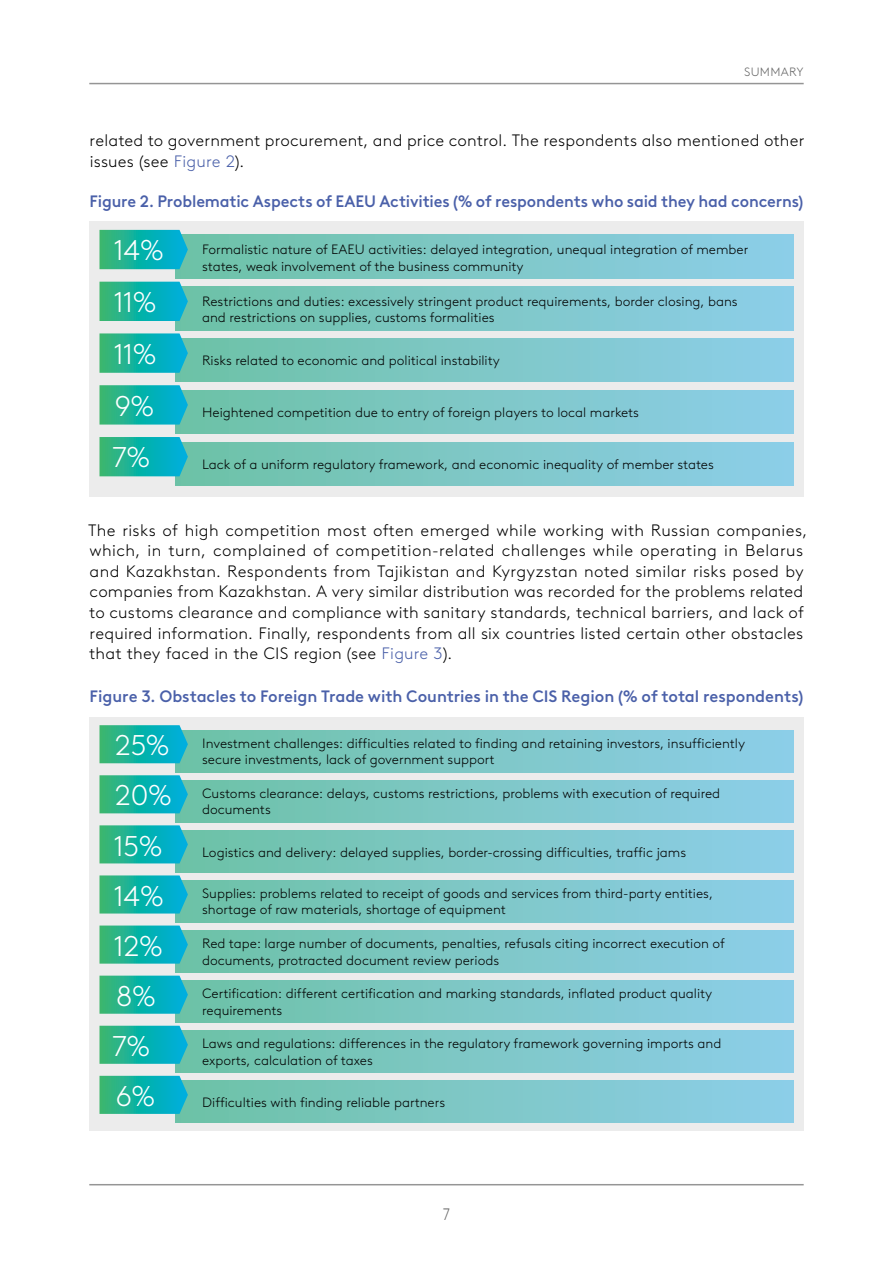
<style>
.page{position:relative;width:893px;height:1263px;background:#fff}
.page>*{position:absolute;margin:0;border:0;box-sizing:border-box;transform-origin:0 0}
.t1{font:300 28.5px "Brown LL Cyr";color:#fff}
.t2{font:300 16.5px/20.5px "Brown LL Cyr";letter-spacing:.015em;color:#000}
.t3{font:500 16.5px "Brown LL Cyr";letter-spacing:-.005em;color:#4a60a9}
.t4{font:300 16.5px "Brown LL Cyr";color:#636363;scale:.8 1}
.t5{font:300 13.5px/16.2px "Brown LL Cyr";color:#000}
.t6{font:300 12px "Brown LL Cyr";letter-spacing:.02em;color:#636363}
.s1{color:#4a60a9}
.s2{font-size:28.5px;color:#fff}
</style>
<div class="page">
<hr style="left:89px;top:83px;width:715px;height:1px;background:#959595">
<hr style="left:89px;top:1184px;width:715px;height:1px;background:#959595">
<div style="left:89px;top:222px;width:715px;height:275px;background:#ececec"></div>
<div style="left:176px;top:235px;width:617px;height:43px;background:linear-gradient(to right,#6dc1a6,#8ecee9)"></div>
<svg style="left:99px;top:230px;width:89px;height:39px;background:#18b3a7"></svg>
<div style="left:176px;top:287px;width:617px;height:43px;background:linear-gradient(to right,#6dc1a6,#8dcee9)"></div>
<svg style="left:99px;top:282px;width:89px;height:39px;background:#18b3a7"></svg>
<div style="left:176px;top:338px;width:617px;height:44px;background:linear-gradient(to right,#6dc1a6,#8dcee9)"></div>
<svg style="left:99px;top:333px;width:89px;height:40px;background:#1cb4a8"></svg>
<div style="left:176px;top:390px;width:617px;height:44px;background:linear-gradient(to right,#6dc1a6,#8dcee9)"></div>
<svg style="left:99px;top:385px;width:89px;height:40px;background:#1cb4a8"></svg>
<div style="left:176px;top:442px;width:617px;height:43px;background:linear-gradient(to right,#6dc1a6,#8ecee9)"></div>
<svg style="left:99px;top:437px;width:89px;height:39px;background:#19b3a7"></svg>
<div style="left:89px;top:717px;width:715px;height:414px;background:#ececec"></div>
<div style="left:176px;top:730px;width:617px;height:42px;background:linear-gradient(to right,#6dc1a6,#8dcee9)"></div>
<svg style="left:99px;top:725px;width:89px;height:38px;background:#1ab3a7"></svg>
<div style="left:176px;top:780px;width:617px;height:42px;background:linear-gradient(to right,#6dc1a6,#8dcee9)"></div>
<svg style="left:99px;top:775px;width:89px;height:38px;background:#1ab3a8"></svg>
<div style="left:176px;top:830px;width:617px;height:42px;background:linear-gradient(to right,#6dc1a6,#8dcee9)"></div>
<svg style="left:99px;top:825px;width:89px;height:38px;background:#1ab3a8"></svg>
<div style="left:176px;top:980px;width:617px;height:42px;background:linear-gradient(to right,#6dc1a6,#8dcee9)"></div>
<svg style="left:99px;top:976px;width:89px;height:38px;background:#1ab3a7"></svg>
<div style="left:176px;top:880px;width:617px;height:42px;background:linear-gradient(to right,#6dc1a6,#8dcee9)"></div>
<svg style="left:99px;top:875px;width:89px;height:38px;background:#1bb4a8"></svg>
<div style="left:176px;top:1030px;width:617px;height:43px;background:linear-gradient(to right,#6dc1a6,#8dcee9)"></div>
<svg style="left:99px;top:1026px;width:89px;height:38px;background:#19b3a7"></svg>
<div style="left:176px;top:930px;width:617px;height:42px;background:linear-gradient(to right,#6dc1a6,#8dcee9)"></div>
<svg style="left:99px;top:925px;width:89px;height:39px;background:#1db4a9"></svg>
<div style="left:176px;top:1081px;width:617px;height:42px;background:linear-gradient(to right,#6dc1a6,#8dcee9)"></div>
<svg style="left:99px;top:1076px;width:89px;height:38px;background:#19b3a7"></svg>
<p class="t6" style="left:744px;top:65px;width:61px">SUMMARY</p>
<p class="t2" style="left:90px;top:130px;width:716px">related to government procurement, and price control. The respondents also mentioned other issues (see <span class="s1">Figure 2</span>).</p>
<p class="t3" style="left:90px;top:191px;width:715px">Figure 2. Problematic Aspects of EAEU Activities (% of respondents who said they had concerns)</p>
<h1 class="t1" style="left:114px;top:233px;width:51px">14%</h1>
<p class="t5" style="left:202px;top:242px;width:548px">Formalistic nature of EAEU activities: delayed integration, unequal integration of member states, weak involvement of the business community</p>
<h1 class="t1" style="left:114px;top:285px;width:43px">11%</h1>
<p class="t5" style="left:202px;top:293px;width:537px">Restrictions and duties: excessively stringent product requirements, border closing, bans and restrictions on supplies, customs formalities</p>
<h1 class="t1" style="left:114px;top:337px;width:43px">11%</h1>
<p class="t5" style="left:202px;top:352px;width:299px">Risks related to economic and political instability</p>
<h1 class="t1" style="left:115px;top:389px;width:40px">9%</h1>
<h1 class="t1" style="left:113px;top:440px;width:39px">7%</h1>
<p class="t5" style="left:202px;top:404px;width:438px">Heightened competition due to entry of foreign players to local markets</p>
<p class="t5" style="left:202px;top:456px;width:513px">Lack of a uniform regulatory framework, and economic inequality of member states</p>
<p class="t2" style="left:88px;top:520px;width:721px">The risks of high competition most often emerged while working with Russian companies, which, in turn, complained of competition-related challenges while operating in Belarus and Kazakhstan. Respondents from Tajikistan and Kyrgyzstan noted similar risks posed by companies from Kazakhstan. A very similar distribution was recorded for the problems related to customs clearance and compliance with sanitary standards, technical barriers, and lack of required information. Finally, respondents from all six countries listed certain other obstacles that they faced in the CIS region (see <span class="s1">Figure 3</span>).</p>
<p class="t3" style="left:90px;top:686px;width:715px">Figure 3. Obstacles to Foreign Trade with Countries in the CIS Region (% of total respondents)</p>
<p class="t5" style="left:202px;top:735px;width:544px;text-indent:-87px"><span class="s2">25%</span> Investment challenges: difficulties related to finding and retaining investors, insufficiently secure investments, lack of government support</p>
<p class="t5" style="left:202px;top:785px;width:520px;text-indent:-87px"><span class="s2">20%</span> Customs clearance: delays, customs restrictions, problems with execution of required documents</p>
<h1 class="t1" style="left:114px;top:829px;width:49px">15%</h1>
<p class="t5" style="left:202px;top:844px;width:485px">Logistics and delivery: delayed supplies, border-crossing difficulties, traffic jams</p>
<h1 class="t1" style="left:114px;top:879px;width:51px">14%</h1>
<p class="t5" style="left:202px;top:885px;width:512px">Supplies: problems related to receipt of goods and services from third-party entities, shortage of raw materials, shortage of equipment</p>
<h1 class="t1" style="left:114px;top:929px;width:50px">12%</h1>
<p class="t5" style="left:202px;top:935px;width:524px">Red tape: large number of documents, penalties, refusals citing incorrect execution of documents, protracted document review periods</p>
<h1 class="t1" style="left:116px;top:979px;width:41px">8%</h1>
<p class="t5" style="left:202px;top:986px;width:512px">Certification: different certification and marking standards, inflated product quality requirements</p>
<h1 class="t1" style="left:113px;top:1029px;width:39px">7%</h1>
<p class="t5" style="left:202px;top:1036px;width:521px">Laws and regulations: differences in the regulatory framework governing imports and exports, calculation of taxes</p>
<h1 class="t1" style="left:116px;top:1079px;width:40px">6%</h1>
<p class="t5" style="left:202px;top:1094px;width:244px">Difficulties with finding reliable partners</p>
<p class="t4" style="left:443px;top:1204px;width:10px">7</p>
</div>
